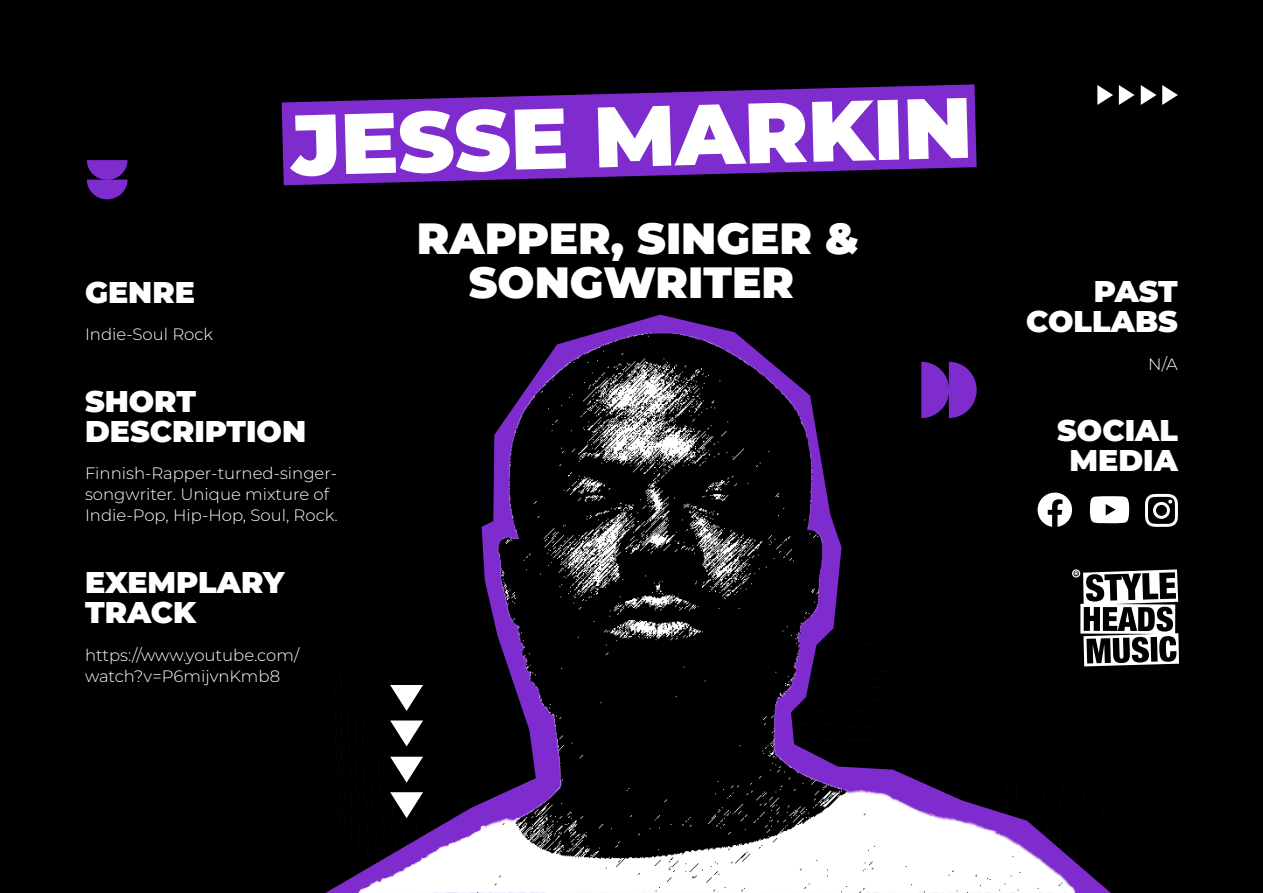
<style>
.page{position:relative;width:1263px;height:893px;background:#000}
.page>*{position:absolute;margin:0;border:0;box-sizing:border-box;transform-origin:0 0}
.t1{font:900 85.5px "Montserrat";color:#fff}
.t2{font:900 43.8px "Montserrat";color:#fff}
.t3{font:900 30px/30px "Montserrat";color:#fff}
.t4{font:300 16.5px/21px "Montserrat";color:#fff}
</style>
<div class="page">
<svg style="left:282px;top:84px;width:695px;height:101px;fill:#7f2ccf"></svg>
<img style="left:336px;top:314px;width:770px;height:579px">
<svg style="left:1072px;top:569px;width:107px;height:97px"></svg>
<svg style="left:1090px;top:496px;width:39px;height:27px"></svg>
<svg style="left:1037px;top:493px;width:35px;height:34px"></svg>
<svg style="left:1145px;top:494px;width:33px;height:33px"></svg>
<svg style="left:1097px;top:85px;width:16px;height:20px"></svg>
<svg style="left:1119px;top:85px;width:15px;height:20px"></svg>
<svg style="left:1141px;top:85px;width:15px;height:20px"></svg>
<svg style="left:1162px;top:85px;width:16px;height:20px"></svg>
<svg style="left:87px;top:160px;width:41px;height:39px"></svg>
<svg style="left:921px;top:362px;width:56px;height:56px"></svg>
<svg style="left:390px;top:685px;width:33px;height:26px"></svg>
<svg style="left:390px;top:720px;width:33px;height:26px"></svg>
<svg style="left:390px;top:757px;width:33px;height:26px"></svg>
<svg style="left:390px;top:792px;width:33px;height:26px"></svg>
<h1 class="t1" style="left:289px;top:84px;width:682px;rotate:-2deg">JESSE MARKIN</h1>
<h3 class="t3" style="left:85px;top:275px;width:111px">GENRE</h3>
<p class="t4" style="left:85px;top:323px;width:130px">Indie-Soul Rock</p>
<h3 class="t3" style="left:85px;top:384px;width:223px">SHORT<br>DESCRIPTION</h3>
<p class="t4" style="left:85px;top:462px;width:254px">Finnish-Rapper-turned-singer&shy;songwriter. Unique mixture of<br>Indie-Pop, Hip-Hop, Soul, Rock.</p>
<h3 class="t3" style="left:85px;top:565px;width:201px">EXEMPLARY<br>TRACK</h3>
<p class="t4" style="left:85px;top:644px;width:216px">https://www.youtube.com/ watch?v=P6mijvnKmb8</p>
<h2 class="t2" style="left:417px;top:206px;width:444px">RAPPER, SINGER &amp;</h2>
<h2 class="t2" style="left:469px;top:250px;width:327px">SONGWRITER</h2>
<h3 class="t3" style="left:1026px;top:275px;width:153px;text-align:right">PAST<br>COLLABS</h3>
<p class="t4" style="left:1148px;top:353px;width:31px">N/A</p>
<h3 class="t3" style="left:1057px;top:414px;width:122px;text-align:center">SOCIAL<br>MEDIA</h3>
</div>
